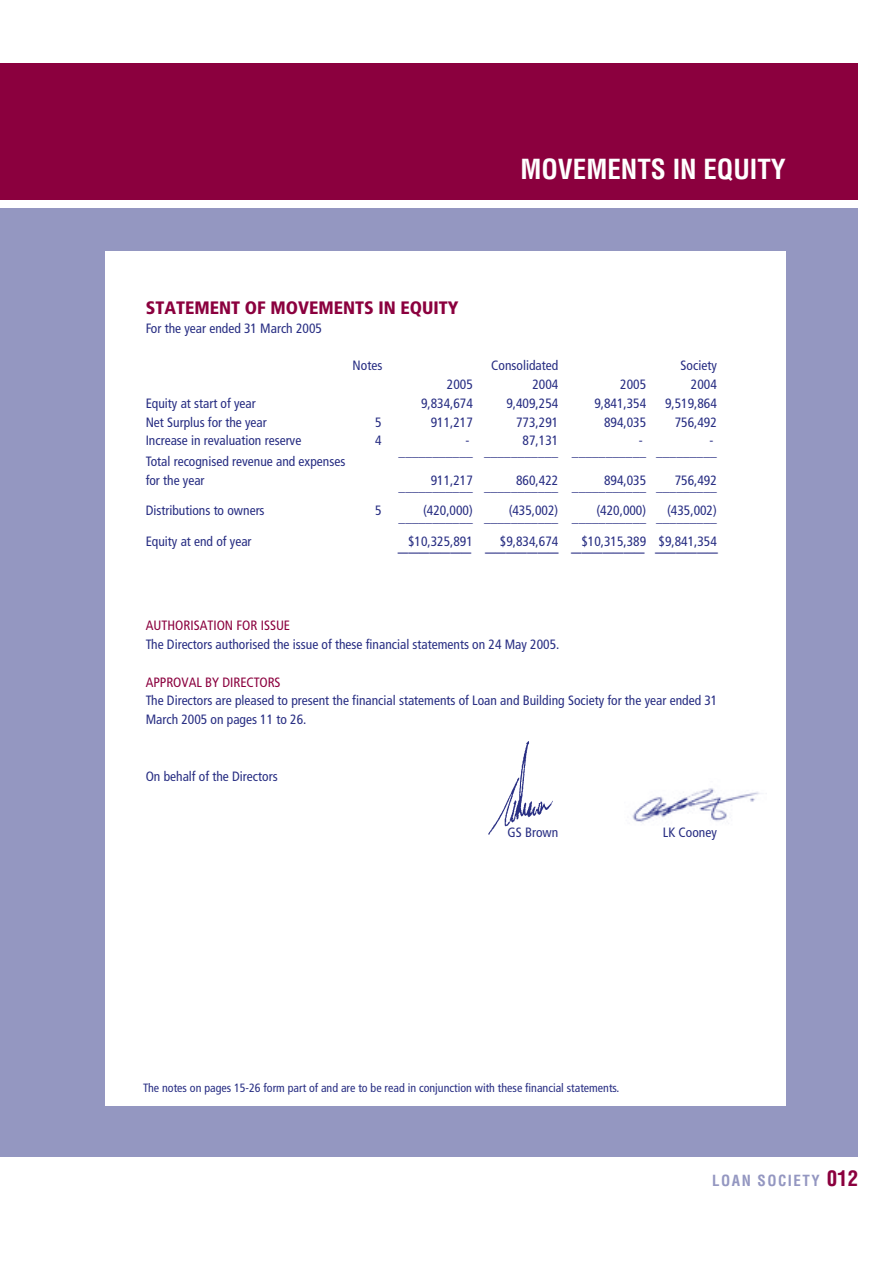
<style>
.page{position:relative;width:893px;height:1263px;background:#fff}
.page>*{position:absolute;margin:0;border:0;box-sizing:border-box;transform-origin:0 0}
.t1{font:700 condensed 27px "Helvetica";color:#fff}
.t2{font:900 condensed 21px "Frutiger";color:#282e83}
.t3{font:900 condensed 18px "Frutiger";color:#8b003e}
.t4{font:700 condensed 15px "Helvetica";letter-spacing:.1em;color:#9497c1}
.t5{font:condensed 13.5px/18.8px "Frutiger";color:#282e83}
.t6{font:condensed 12px "Frutiger";color:#282e83}
.s1{color:#8b003e}
.s2{font-size:21px;color:#8b003e}
</style>
<div class="page">
<div style="left:0;top:64px;width:858px;height:136px;background:#8b003e"></div>
<div style="left:0;top:208px;width:858px;height:948px;background:#9497c1"></div>
<div style="left:106px;top:251px;width:680px;height:854px;background:#fff"></div>
<img style="left:488px;top:742px;width:65px;height:93px">
<img style="left:632px;top:788px;width:128px;height:36px">
<p class="t1" style="left:520px;top:153px;width:267px">MOVEMENTS IN EQUITY</p>
<p class="t3" style="left:146px;top:297px;width:314px">STATEMENT OF MOVEMENTS IN EQUITY</p>
<p class="t5" style="left:146px;top:319px;width:178px">For the year ended 31 March 2005</p>
<p class="t5" style="left:353px;top:356px;width:31px">Notes</p>
<p class="t5" style="left:491px;top:356px;width:68px">Consolidated</p>
<p class="t5" style="left:681px;top:356px;width:38px">Society</p>
<p class="t5" style="left:447px;top:375px;width:27px">2005</p>
<p class="t5" style="left:532px;top:375px;width:27px">2004</p>
<p class="t5" style="left:620px;top:375px;width:27px">2005</p>
<p class="t5" style="left:691px;top:375px;width:27px">2004</p>
<p class="t5" style="left:146px;top:394px;width:112px">Equity at start of year</p>
<p class="t5" style="left:421px;top:394px;width:53px">9,834,674</p>
<p class="t5" style="left:506px;top:394px;width:53px">9,409,254</p>
<p class="t5" style="left:594px;top:394px;width:53px">9,841,354</p>
<p class="t5" style="left:665px;top:394px;width:53px">9,519,864</p>
<p class="t5" style="left:146px;top:412px;width:123px">Net Surplus for the year</p>
<p class="t5" style="left:375px;top:412px;width:8px">5</p>
<p class="t5" style="left:431px;top:412px;width:44px">911,217</p>
<p class="t5" style="left:516px;top:412px;width:44px">773,291</p>
<p class="t5" style="left:604px;top:412px;width:44px">894,035</p>
<p class="t5" style="left:675px;top:412px;width:44px">756,492</p>
<p class="t5" style="left:146px;top:431px;width:157px">Increase in revaluation reserve</p>
<p class="t5" style="left:375px;top:431px;width:8px">4</p>
<p class="t5" style="left:466px;top:431px;width:5px">-</p>
<p class="t5" style="left:523px;top:431px;width:37px">87,131</p>
<p class="t5" style="left:639px;top:431px;width:5px">-</p>
<p class="t5" style="left:399px;top:435px;width:320px;line-height:10.8px;text-align:right">-<br>___________ ___________ ___________ _________</p>
<p class="t5" style="left:146px;top:452px;width:201px">Total recognised revenue and expenses for the year</p>
<p class="t5" style="left:431px;top:470px;width:44px">911,217</p>
<p class="t5" style="left:516px;top:470px;width:44px">860,422</p>
<p class="t5" style="left:604px;top:470px;width:44px">894,035</p>
<p class="t5" style="left:675px;top:470px;width:44px">756,492</p>
<p class="t5" style="left:399px;top:477px;width:320px">___________ ___________ ___________ _________</p>
<p class="t5" style="left:146px;top:501px;width:120px">Distributions to owners</p>
<p class="t5" style="left:375px;top:501px;width:8px">5</p>
<p class="t5" style="left:423px;top:501px;width:51px">(420,000)</p>
<p class="t5" style="left:509px;top:501px;width:51px">(435,002)</p>
<p class="t5" style="left:597px;top:501px;width:51px">(420,000)</p>
<p class="t5" style="left:667px;top:501px;width:51px">(435,002)</p>
<p class="t5" style="left:399px;top:508px;width:320px">___________ ___________ ___________ _________</p>
<p class="t5" style="left:146px;top:532px;width:107px">Equity at end of year</p>
<p class="t5" style="left:408px;top:532px;width:66px">$10,325,891</p>
<p class="t5" style="left:500px;top:532px;width:60px">$9,834,674</p>
<p class="t5" style="left:581px;top:532px;width:137px">$10,315,389 $9,841,354</p>
<p class="t2" style="left:398px;top:531px;width:322px">_______ _______ _______ ______</p>
<p class="t5" style="left:146px;top:616px;width:415px"><span class="s1">AUTHORISATION FOR ISSUE<br></span>The Directors authorised the issue of these financial statements on 24 May 2005.</p>
<p class="t5" style="left:146px;top:673px;width:573px"><span class="s1">APPROVAL BY DIRECTORS<br></span>The Directors are pleased to present the financial statements of Loan and Building Society for the year ended 31<br>March 2005 on pages 11 to 26.</p>
<p class="t5" style="left:146px;top:766px;width:133px">On behalf of the Directors</p>
<p class="t5" style="left:508px;top:823px;width:52px">GS Brown</p>
<p class="t5" style="left:663px;top:823px;width:56px">LK Cooney</p>
<p class="t6" style="left:143px;top:1080px;width:478px">The notes on pages 15-26 form part of and are to be read in conjunction with these financial statements.</p>
<p class="t4" style="left:712px;top:1171px;width:148px">LOAN SOCIETY <span class="s2">012</span></p>
</div>
